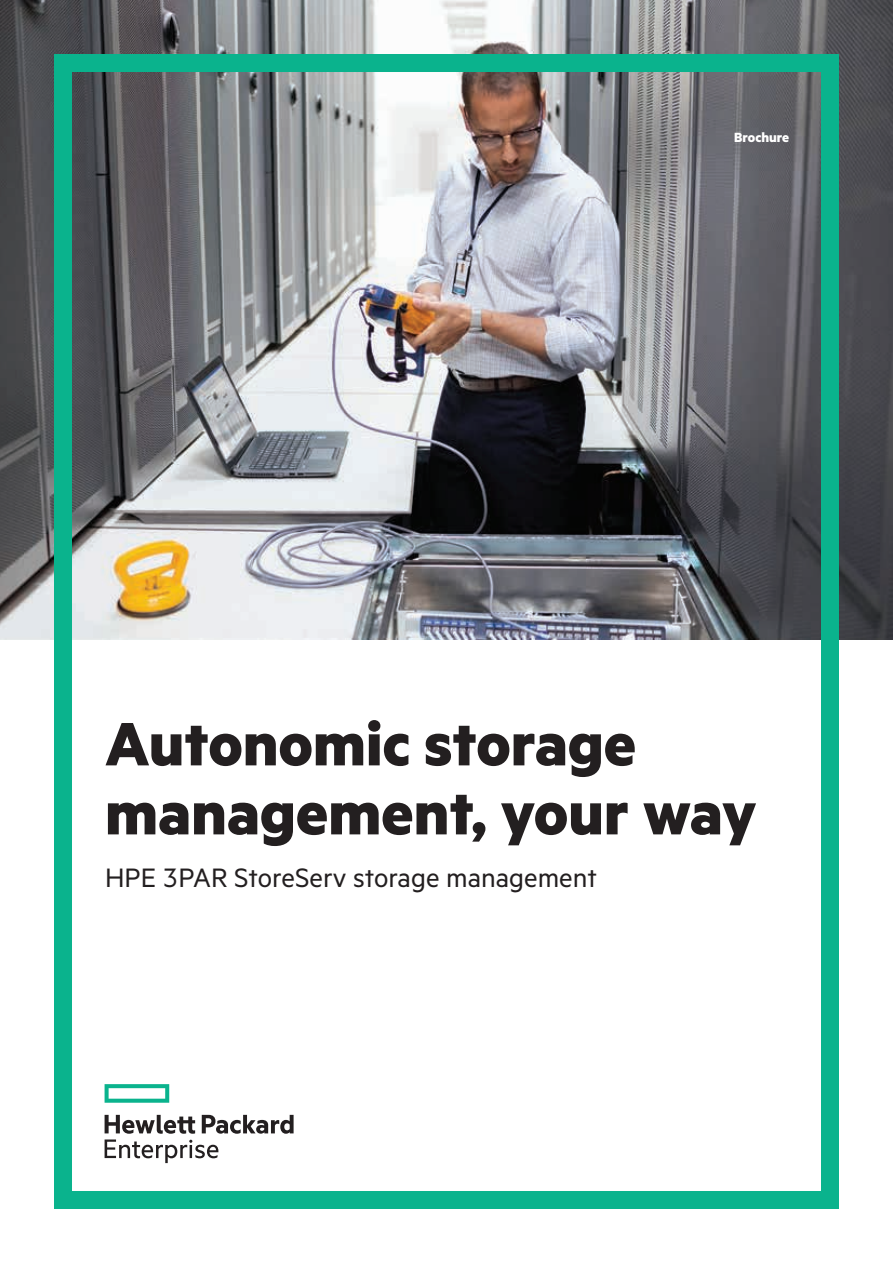
<style>
.page{position:relative;width:893px;height:1263px;background:#fff}
.page>*{position:absolute;margin:0;border:0;box-sizing:border-box;transform-origin:0 0}
.t1{font:700 69px/69px "Metric HPE";color:#231f20}
.t2{font:30px "Metric HPE";color:#231f20}
.t3{font:700 15px "Metric HPE";color:#fff}
</style>
<div class="page">
<img style="left:0;top:0;width:893px;height:639px">
<div style="left:54px;top:54px;width:785px;height:1155px;border:18px solid #0ab38d"></div>
<svg style="left:105px;top:1084px;width:64px;height:19px"></svg>
<svg style="left:105px;top:1115px;width:189px;height:48px"></svg>
<p class="t3" style="left:734px;top:128px;width:57px">Brochure</p>
<p class="t1" style="left:105px;top:707px;width:653px">Autonomic storage management, your way</p>
<p class="t2" style="left:105px;top:860px;width:493px">HPE 3PAR StoreServ storage management</p>
</div>
